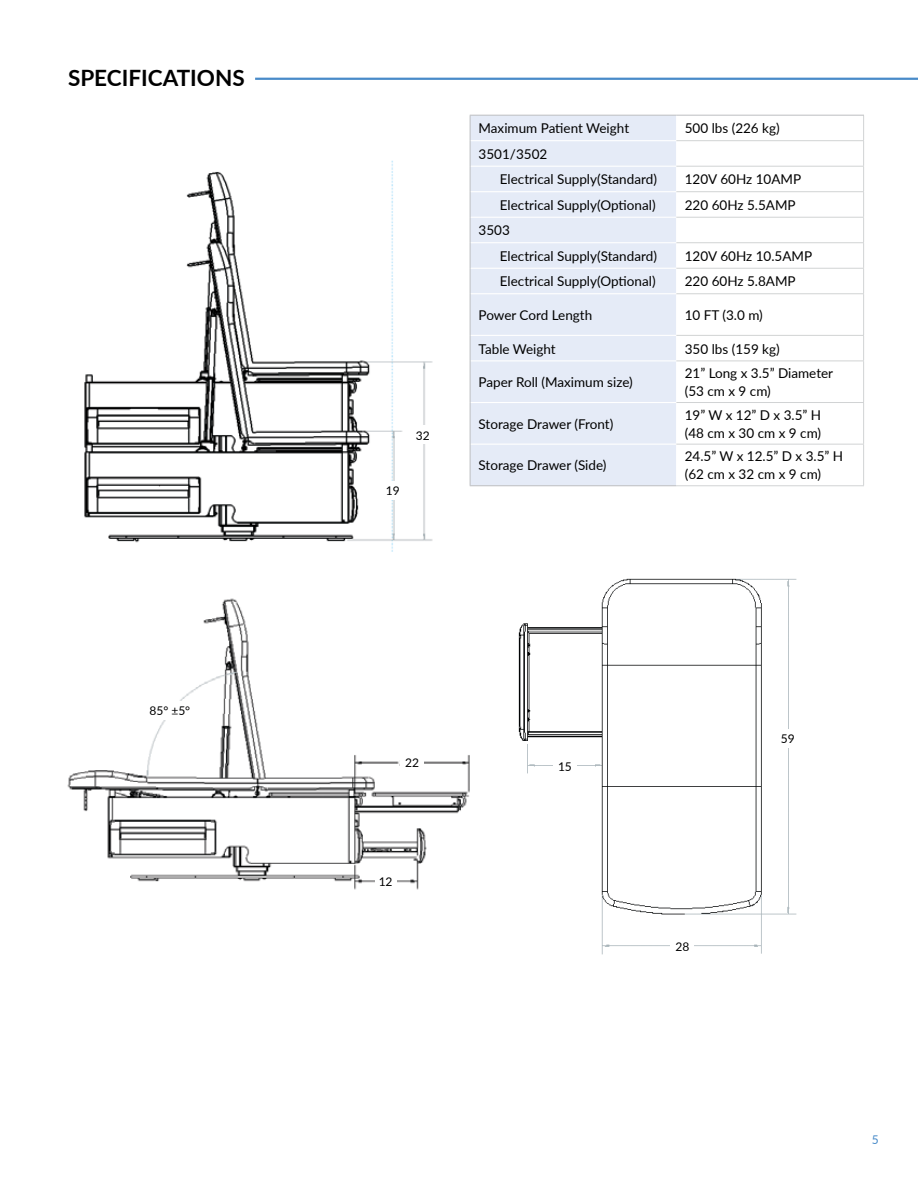
<style>
.page{position:relative;width:918px;height:1188px;background:#fff}
.page>*{position:absolute;margin:0;border:0;box-sizing:border-box;transform-origin:0 0}
.t1{font:700 22.5px "Lato";color:#000}
.t2{font:13.5px/18px "Lato";color:#000}
.t3{font:12px "Lato";color:#000}
.t4{font:12px "Lato";color:#498bc9}
</style>
<div class="page">
<div style="left:471px;top:116px;width:205px;height:369px;background:#e5ebf7"></div>
<svg style="left:676px;top:165px;width:187px;height:279px"></svg>
<hr style="left:676px;top:140px;width:188px;height:1px;background:#d1d3d4">
<hr style="left:676px;top:166px;width:188px;height:1px;background:#d1d3d4">
<hr style="left:676px;top:191px;width:188px;height:1px;background:#d1d3d4">
<hr style="left:676px;top:217px;width:188px;height:1px;background:#d1d3d4">
<hr style="left:676px;top:242px;width:188px;height:1px;background:#d1d3d4">
<hr style="left:676px;top:268px;width:188px;height:1px;background:#d1d3d4">
<hr style="left:676px;top:293px;width:188px;height:1px;background:#d1d3d4">
<hr style="left:676px;top:335px;width:188px;height:1px;background:#d1d3d4">
<hr style="left:676px;top:361px;width:188px;height:1px;background:#d1d3d4">
<hr style="left:676px;top:402px;width:188px;height:1px;background:#d1d3d4">
<hr style="left:676px;top:444px;width:188px;height:1px;background:#d1d3d4">
<hr style="left:676px;top:485px;width:188px;height:1px;background:#d1d3d4">
<svg style="left:863px;top:116px;width:1px;height:177px"></svg>
<hr style="left:863px;top:294px;width:1px;height:41px;background:#d1d3d4">
<svg style="left:863px;top:336px;width:1px;height:25px"></svg>
<hr style="left:863px;top:361px;width:1px;height:41px;background:#d1d3d4">
<hr style="left:863px;top:403px;width:1px;height:41px;background:#d1d3d4">
<hr style="left:863px;top:445px;width:1px;height:40px;background:#d1d3d4">
<hr style="left:470px;top:140px;width:206px;height:1px;background:#fff">
<hr style="left:470px;top:166px;width:206px;height:1px;background:#fff">
<hr style="left:470px;top:191px;width:206px;height:1px;background:#fff">
<hr style="left:470px;top:217px;width:206px;height:1px;background:#fff">
<hr style="left:470px;top:242px;width:206px;height:1px;background:#fff">
<hr style="left:470px;top:268px;width:206px;height:1px;background:#fff">
<hr style="left:470px;top:293px;width:206px;height:1px;background:#fff">
<hr style="left:470px;top:335px;width:206px;height:1px;background:#fff">
<hr style="left:470px;top:360px;width:206px;height:1px;background:#fff">
<hr style="left:470px;top:402px;width:206px;height:1px;background:#fff">
<hr style="left:470px;top:444px;width:206px;height:1px;background:#fff">
<hr style="left:470px;top:115px;width:206px;height:1px;background:#bcbec0">
<hr style="left:676px;top:115px;width:188px;height:1px;background:#bcbec0">
<svg style="left:470px;top:116px;width:1px;height:178px"></svg>
<hr style="left:470px;top:294px;width:1px;height:41px;background:#bcbec0">
<svg style="left:470px;top:335px;width:1px;height:26px"></svg>
<hr style="left:470px;top:361px;width:1px;height:42px;background:#bcbec0">
<hr style="left:470px;top:403px;width:1px;height:41px;background:#bcbec0">
<hr style="left:470px;top:444px;width:1px;height:41px;background:#bcbec0">
<hr style="left:470px;top:485px;width:206px;height:1px;background:#bcbec0">
<hr style="left:255px;top:78px;width:663px;height:2px;background:#498bc9">
<img style="left:84px;top:160px;width:349px;height:392px">
<img style="left:67px;top:598px;width:403px;height:292px">
<img style="left:518px;top:578px;width:279px;height:377px">
<div style="left:403px;top:426px;width:40px;height:18px;background:#fff"></div>
<div style="left:373px;top:481px;width:39px;height:19px;background:#fff"></div>
<div style="left:400px;top:754px;width:24px;height:18px;background:#fff"></div>
<div style="left:145px;top:701px;width:50px;height:19px;background:#fff"></div>
<div style="left:776px;top:729px;width:24px;height:18px;background:#fff"></div>
<div style="left:671px;top:938px;width:23px;height:18px;background:#fff"></div>
<div style="left:553px;top:757px;width:24px;height:18px;background:#fff"></div>
<div style="left:375px;top:872px;width:21px;height:18px;background:#fff"></div>
<h1 class="t1" style="left:68px;top:61px;width:178px">SPECIFICATIONS</h1>
<p class="t3" style="left:149px;top:702px;width:42px">85° ±5°</p>
<p class="t3" style="left:416px;top:427px;width:15px">32</p>
<p class="t3" style="left:386px;top:482px;width:15px">19</p>
<p class="t2" style="left:479px;top:119px;width:152px">Maximum Patient Weight</p>
<p class="t2" style="left:685px;top:119px;width:97px">500 lbs (226 kg)</p>
<p class="t2" style="left:500px;top:141px;width:159px;line-height:25.5px;text-indent:-21px">3501/3502<br>Electrical Supply(Standard)</p>
<p class="t2" style="left:685px;top:170px;width:118px">120V 60Hz 10AMP</p>
<p class="t2" style="left:500px;top:195px;width:157px">Electrical Supply(Optional)</p>
<p class="t2" style="left:685px;top:195px;width:112px">220 60Hz 5.5AMP</p>
<p class="t2" style="left:500px;top:217px;width:159px;line-height:25.5px;text-indent:-21px">3503<br>Electrical Supply(Standard)</p>
<p class="t2" style="left:685px;top:246px;width:129px">120V 60Hz 10.5AMP</p>
<p class="t2" style="left:500px;top:272px;width:157px">Electrical Supply(Optional)</p>
<p class="t2" style="left:685px;top:272px;width:112px">220 60Hz 5.8AMP</p>
<p class="t2" style="left:479px;top:306px;width:115px">Power Cord Length</p>
<p class="t2" style="left:685px;top:306px;width:80px">10 FT (3.0 m)</p>
<p class="t2" style="left:479px;top:339px;width:79px">Table Weight</p>
<p class="t2" style="left:685px;top:339px;width:97px">350 lbs (159 kg)</p>
<p class="t2" style="left:479px;top:373px;width:156px">Paper Roll (Maximum size)</p>
<p class="t2" style="left:685px;top:364px;width:150px">21” Long x 3.5” Diameter (53 cm x 9 cm)</p>
<p class="t2" style="left:479px;top:414px;width:136px">Storage Drawer (Front)</p>
<p class="t2" style="left:685px;top:405px;width:138px">19” W x 12” D x 3.5” H (48 cm x 30 cm x 9 cm)</p>
<p class="t2" style="left:479px;top:456px;width:129px">Storage Drawer (Side)</p>
<p class="t2" style="left:685px;top:447px;width:160px">24.5” W x 12.5” D x 3.5” H (62 cm x 32 cm x 9 cm)</p>
<p class="t3" style="left:405px;top:754px;width:15px">22</p>
<p class="t3" style="left:379px;top:873px;width:15px">12</p>
<p class="t3" style="left:558px;top:758px;width:15px">15</p>
<p class="t3" style="left:675px;top:938px;width:15px">28</p>
<p class="t3" style="left:781px;top:730px;width:15px">59</p>
<p class="t4" style="left:872px;top:1131px;width:8px">5</p>
</div>
